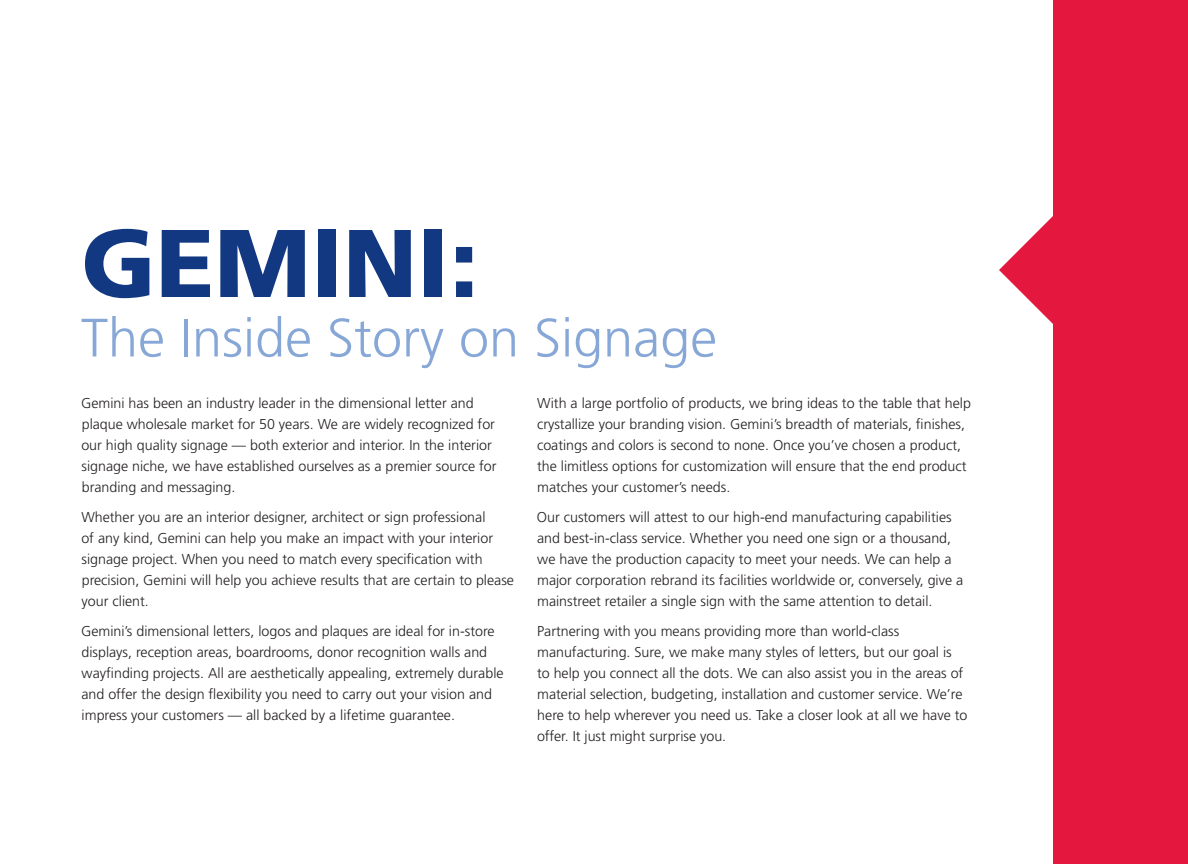
<style>
.page{position:relative;width:1188px;height:864px;background:#fff}
.page>*{position:absolute;margin:0;border:0;box-sizing:border-box;transform-origin:0 0}
.t1{font:900 96px "Frutiger LT Std";color:#113880}
.t2{font:300 54px "Frutiger LT Std";color:#87a8d7}
.Body{font:300 14.25px/21px "Frutiger LT Std";color:#231f20}
</style>
<div class="page">
<svg style="left:999px;top:0;width:189px;height:864px;fill:#e4183e"></svg>
<p class="t1" style="left:81px;top:205px;width:399px">GEMINI:</p>
<p class="t2" style="left:81px;top:307px;width:638px">The Inside Story on Signage</p>
<p class="Body" style="left:81px;top:393px;width:417px">Gemini has been an industry leader in the dimensional letter and plaque wholesale market for 50 years. We are widely recognized for our high quality signage — both exterior and interior. In the interior signage niche, we have established ourselves as a premier source for branding and messaging.</p>
<p class="Body" style="left:81px;top:507px;width:434px">Whether you are an interior designer, architect or sign professional<br>of any kind, Gemini can help you make an impact with your interior signage project. When you need to match every specification with precision, Gemini will help you achieve results that are certain to please your client.</p>
<p class="Body" style="left:81px;top:621px;width:424px">Gemini’s dimensional letters, logos and plaques are ideal for in-store displays, reception areas, boardrooms, donor recognition walls and wayfinding projects. All are aesthetically appealing, extremely durable and offer the design flexibility you need to carry out your vision and impress your customers — all backed by a lifetime guarantee.</p>
<p class="Body" style="left:537px;top:393px;width:436px">With a large portfolio of products, we bring ideas to the table that help crystallize your branding vision. Gemini’s breadth of materials, finishes, coatings and colors is second to none. Once you’ve chosen a product, the limitless options for customization will ensure that the end product matches your customer’s needs.</p>
<p class="Body" style="left:537px;top:507px;width:428px">Our customers will attest to our high-end manufacturing capabilities and best-in-class service. Whether you need one sign or a thousand, we have the production capacity to meet your needs. We can help a major corporation rebrand its facilities worldwide or, conversely, give a mainstreet retailer a single sign with the same attention to detail.</p>
<p class="Body" style="left:537px;top:621px;width:432px">Partnering with you means providing more than world-class manufacturing. Sure, we make many styles of letters, but our goal is to help you connect all the dots. We can also assist you in the areas of material selection, budgeting, installation and customer service. We’re here to help wherever you need us. Take a closer look at all we have to offer. It just might surprise you.</p>
</div>
